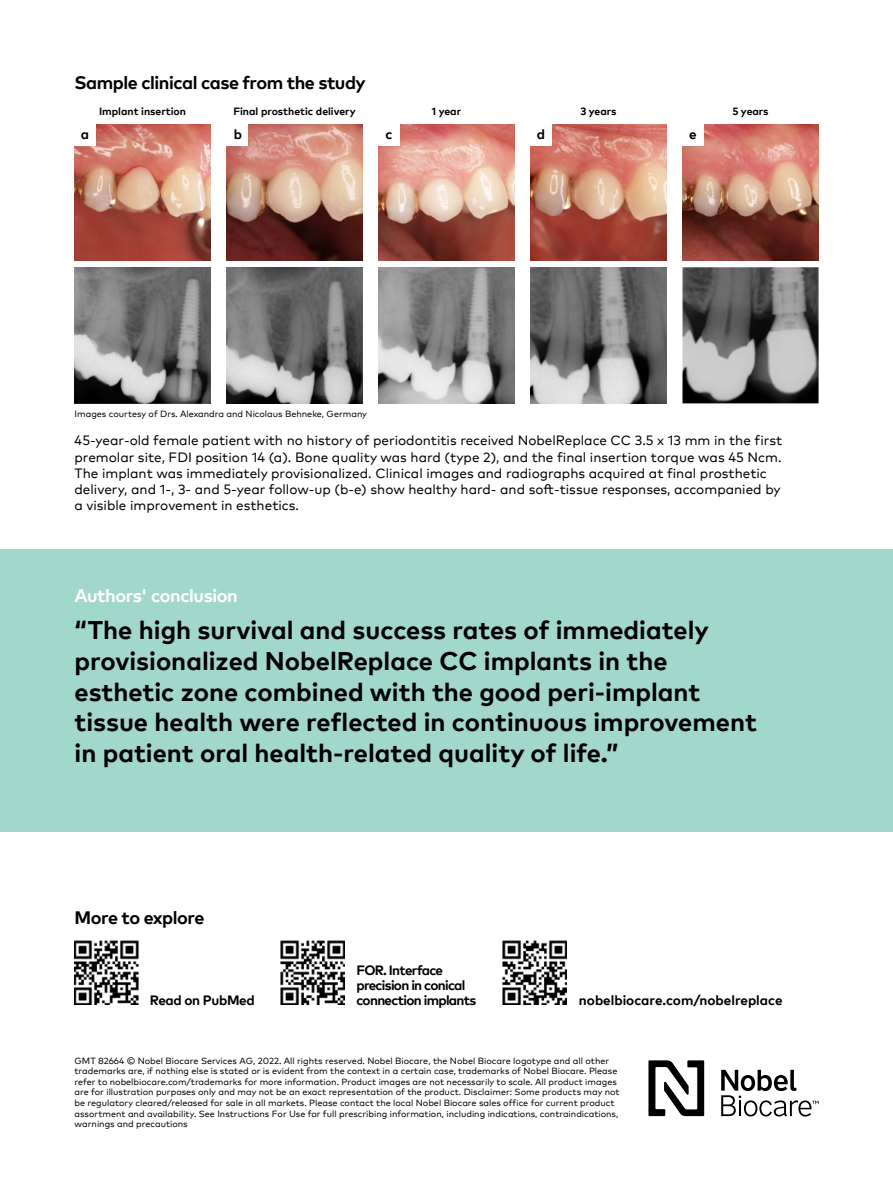
<style>
.page{position:relative;width:893px;height:1191px;background:#fff}
.page>*{position:absolute;margin:0;border:0;box-sizing:border-box;transform-origin:0 0}
.t1{font:700 25.5px/30.6px "Mark Pro";color:#000}
.t2{font:700 18px "Mark Pro";letter-spacing:-.025em;color:#000}
.t3{font:700 18px "Mark Pro";letter-spacing:-.025em;color:#fff}
.t4{font:13.5px/16.2px "Mark Pro";color:#000}
.t5{font:700 13.5px/15px "Mark Pro";letter-spacing:-.05em;color:#000}
.t6{font:700 13.5px "Mark Pro";color:#000}
.t7{font:700 13.5px "Mark Pro";letter-spacing:-.025em;color:#000}
.t8{font:700 10.5px "Mark Pro";color:#000}
.t9{font:9px/10.5px "Mark Pro";color:#000}
</style>
<div class="page">
<div style="left:0;top:549px;width:893px;height:282px;background:#a2d8cb"></div>
<img style="left:74px;top:940px;width:64px;height:64px">
<img style="left:281px;top:940px;width:64px;height:64px">
<img style="left:503px;top:940px;width:64px;height:64px">
<img style="left:75px;top:125px;width:136px;height:136px">
<img style="left:227px;top:125px;width:136px;height:136px">
<img style="left:378px;top:125px;width:137px;height:136px">
<img style="left:530px;top:125px;width:137px;height:136px">
<img style="left:682px;top:125px;width:137px;height:136px">
<img style="left:75px;top:267px;width:136px;height:136px">
<img style="left:682px;top:267px;width:137px;height:136px">
<img style="left:227px;top:267px;width:136px;height:136px">
<img style="left:379px;top:267px;width:136px;height:136px">
<img style="left:530px;top:267px;width:137px;height:136px">
<div style="left:75px;top:125px;width:21px;height:21px;background:#fff"></div>
<div style="left:682px;top:125px;width:22px;height:21px;background:#fff"></div>
<div style="left:227px;top:125px;width:21px;height:21px;background:#fff"></div>
<div style="left:378px;top:125px;width:22px;height:21px;background:#fff"></div>
<div style="left:530px;top:125px;width:22px;height:21px;background:#fff"></div>
<svg style="left:721px;top:1069px;width:98px;height:47px"></svg>
<svg style="left:648px;top:1060px;width:56px;height:56px"></svg>
<h2 class="t2" style="left:74px;top:69px;width:293px">Sample clinical case from the study</h2>
<p class="t8" style="left:99px;top:103px;width:89px">Implant insertion</p>
<p class="t8" style="left:233px;top:103px;width:124px">Final prosthetic delivery</p>
<p class="t8" style="left:432px;top:103px;width:31px">1 year</p>
<p class="t8" style="left:580px;top:103px;width:38px">3 years</p>
<p class="t8" style="left:732px;top:103px;width:38px">5 years</p>
<h3 class="t5" style="left:81px;top:126px;width:10px">a</h3>
<h3 class="t5" style="left:234px;top:126px;width:10px">b</h3>
<h3 class="t5" style="left:385px;top:126px;width:8px">c</h3>
<h3 class="t5" style="left:537px;top:126px;width:10px">d</h3>
<h3 class="t5" style="left:689px;top:126px;width:9px">e</h3>
<p class="t9" style="left:75px;top:408px;width:294px">Images courtesy of Drs. Alexandra and Nicolaus Behneke, Germany</p>
<p class="t4" style="left:75px;top:431px;width:709px">45-year-old female patient with no history of periodontitis received NobelReplace CC 3.5 x 13 mm in the first premolar site, FDI position 14 (a). Bone quality was hard (type 2), and the final insertion torque was 45 Ncm.<br>The implant was immediately provisionalized. Clinical images and radiographs acquired at final prosthetic delivery, and 1-, 3- and 5-year follow-up (b-e) show healthy hard- and soft-tissue responses, accompanied by a visible improvement in esthetics.</p>
<h2 class="t3" style="left:75px;top:582px;width:165px">Authors' conclusion</h2>
<p class="t1" style="left:75px;top:613px;width:684px">“The high survival and success rates of immediately provisionalized NobelReplace CC implants in the esthetic zone combined with the good peri-implant tissue health were reflected in continuous improvement in patient oral health-related quality of life.”</p>
<h2 class="t2" style="left:75px;top:903px;width:131px">More to explore</h2>
<h3 class="t5" style="left:356px;top:961px;width:121px">FOR. Interface precision in conical connection implants</h3>
<h3 class="t7" style="left:150px;top:989px;width:106px">Read on PubMed</h3>
<h3 class="t6" style="left:579px;top:989px;width:205px">nobelbiocare.com/nobelreplace</h3>
<p class="t9" style="left:75px;top:1054px;width:547px">GMT 82664 © Nobel Biocare Services AG, 2022. All rights reserved. Nobel Biocare, the Nobel Biocare logotype and all other trademarks are, if nothing else is stated or is evident from the context in a certain case, trademarks of Nobel Biocare. Please refer to nobelbiocare.com/trademarks for more information. Product images are not necessarily to scale. All product images are for illustration purposes only and may not be an exact representation of the product. Disclaimer: Some products may not be regulatory cleared/released for sale in all markets. Please contact the local Nobel Biocare sales office for current product assortment and availability. See Instructions For Use for full prescribing information, including indications, contraindications, warnings and precautions</p>
</div>
